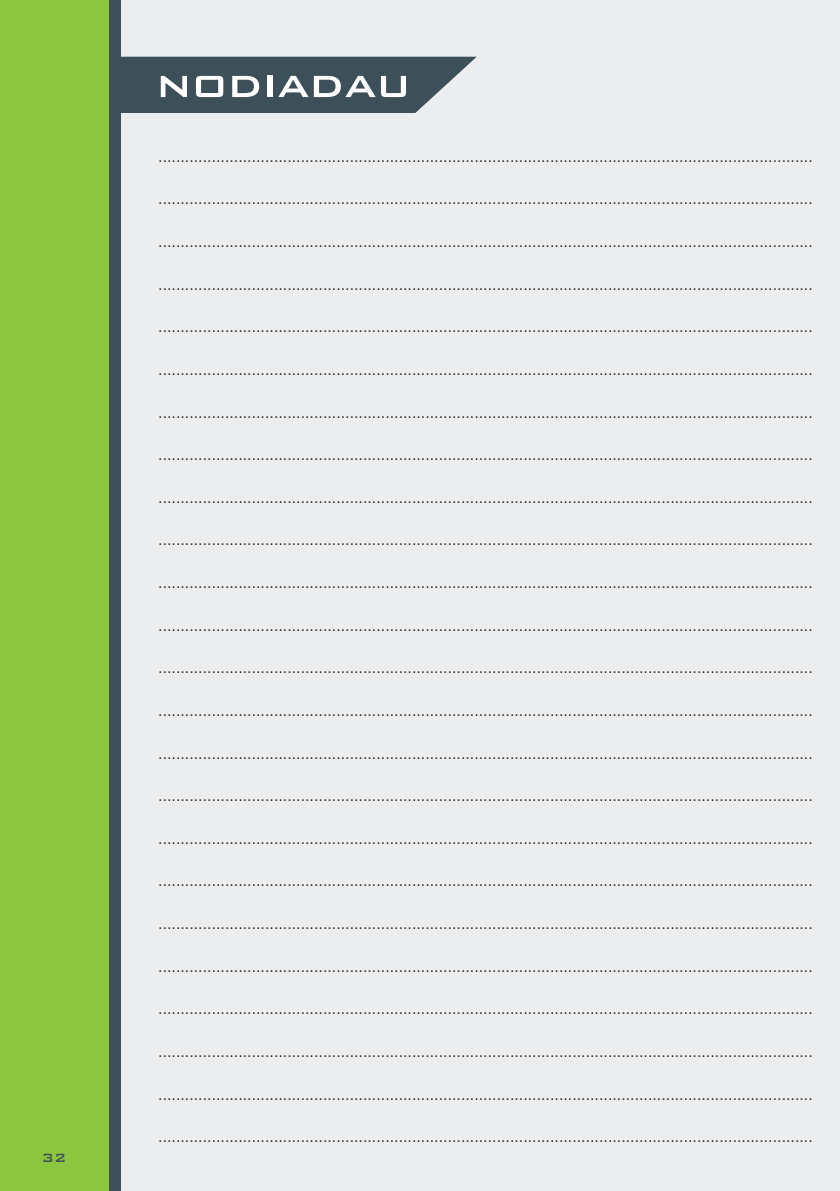
<style>
.page{position:relative;width:840px;height:1191px;background:#fff}
.page>*{position:absolute;margin:0;border:0;box-sizing:border-box;transform-origin:0 0}
.t1{font:500 50px "Bank Gothic";color:#fff}
.t2{font:300 16px "Helvetica Neue";color:#231f20}
.t3{font:500 16px "Bank Gothic";color:#3d4f59}
</style>
<div class="page">
<div style="left:0;top:0;width:839px;height:1191px;background:#ebedee"></div>
<div style="left:0;top:0;width:113px;height:1191px;background:#8bc63e"></div>
<div style="left:109px;top:0;width:11px;height:1191px;background:#3d4f59"></div>
<svg style="left:120px;top:57px;width:356px;height:56px;background:#4b5b64"></svg>
<p class="t3" style="left:42px;top:1145px;width:26px">32</p>
<h1 class="t1" style="left:156px;top:45px;width:256px">nodiadau</h1>
<p class="t2" style="left:158px;top:143px;width:655px">...................................................................................................................................................</p>
<p class="t2" style="left:158px;top:186px;width:655px">...................................................................................................................................................</p>
<p class="t2" style="left:158px;top:228px;width:655px">...................................................................................................................................................</p>
<p class="t2" style="left:158px;top:271px;width:655px">...................................................................................................................................................</p>
<p class="t2" style="left:158px;top:314px;width:655px">...................................................................................................................................................</p>
<p class="t2" style="left:158px;top:356px;width:655px">...................................................................................................................................................</p>
<p class="t2" style="left:158px;top:399px;width:655px">...................................................................................................................................................</p>
<p class="t2" style="left:158px;top:441px;width:655px">...................................................................................................................................................</p>
<p class="t2" style="left:158px;top:484px;width:655px">...................................................................................................................................................</p>
<p class="t2" style="left:158px;top:527px;width:655px">...................................................................................................................................................</p>
<p class="t2" style="left:158px;top:569px;width:655px">...................................................................................................................................................</p>
<p class="t2" style="left:158px;top:612px;width:655px">...................................................................................................................................................</p>
<p class="t2" style="left:158px;top:654px;width:655px">...................................................................................................................................................</p>
<p class="t2" style="left:158px;top:697px;width:655px">...................................................................................................................................................</p>
<p class="t2" style="left:158px;top:740px;width:655px">...................................................................................................................................................</p>
<p class="t2" style="left:158px;top:782px;width:655px">...................................................................................................................................................</p>
<p class="t2" style="left:158px;top:825px;width:655px">...................................................................................................................................................</p>
<p class="t2" style="left:158px;top:867px;width:655px">...................................................................................................................................................</p>
<p class="t2" style="left:158px;top:910px;width:655px">...................................................................................................................................................</p>
<p class="t2" style="left:158px;top:953px;width:655px">...................................................................................................................................................</p>
<p class="t2" style="left:158px;top:995px;width:655px">...................................................................................................................................................</p>
<p class="t2" style="left:158px;top:1038px;width:655px">...................................................................................................................................................</p>
<p class="t2" style="left:158px;top:1081px;width:655px">...................................................................................................................................................</p>
<p class="t2" style="left:158px;top:1123px;width:655px">...................................................................................................................................................</p>
</div>
